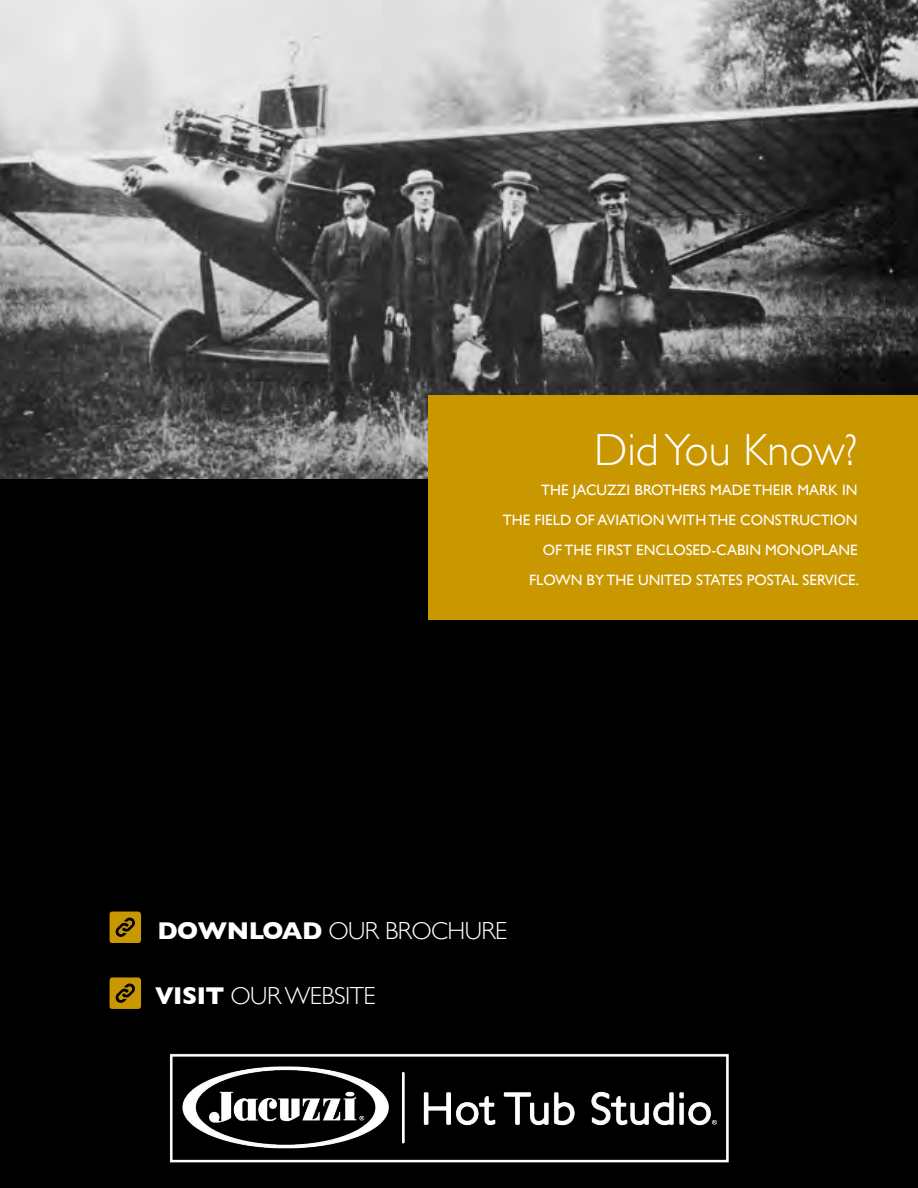
<style>
.page{position:relative;width:918px;height:1188px;background:#fff}
.page>*{position:absolute;margin:0;border:0;box-sizing:border-box;transform-origin:0 0}
.t1{font:300 45px "Gill Sans";color:#fff}
.t2{font:300 24.75px "Gill Sans";letter-spacing:-.02em;color:#fff}
.t3{font:15px/30px "Gill Sans";color:#fff;text-align:right}
.s1{font-weight:700}
</style>
<div class="page">
<img style="left:0;top:0;width:918px;height:480px">
<div style="left:0;top:480px;width:918px;height:708px;background:#000"></div>
<svg style="left:110px;top:912px;width:31px;height:31px"></svg>
<svg style="left:110px;top:977px;width:31px;height:32px"></svg>
<div style="left:429px;top:395px;width:489px;height:225px;background:#c99700"></div>
<img style="left:169px;top:1053px;width:560px;height:110px">
<h1 class="t1" style="left:594px;top:414px;width:265px">Did You Know?</h1>
<p class="t3" style="left:503px;top:474px;width:358px">THE JACUZZI BROTHERS MADE THEIR MARK IN<br>THE FIELD OF AVIATION WITH THE CONSTRUCTION OF THE FIRST ENCLOSED-CABIN MONOPLANE FLOWN BY THE UNITED STATES POSTAL SERVICE.</p>
<h2 class="t2" style="left:157px;top:911px;width:351px"><span class="s1">DOWNLOAD</span> OUR BROCHURE</h2>
<h2 class="t2" style="left:155px;top:976px;width:222px"><span class="s1">VISIT</span> OUR WEBSITE</h2>
</div>
